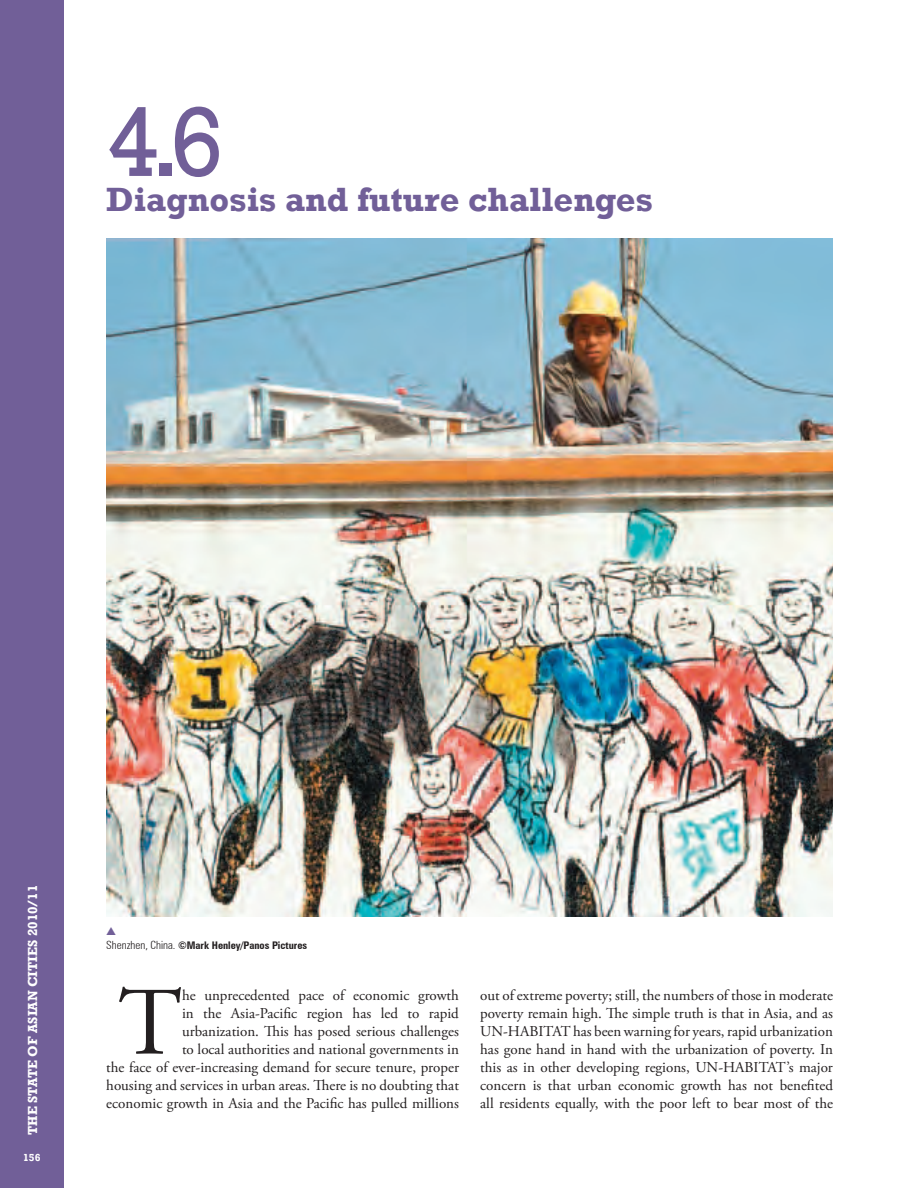
<style>
.page{position:relative;width:918px;height:1188px;background:#fff}
.page>*{position:absolute;margin:0;border:0;box-sizing:border-box;transform-origin:0 0}
.t1{font:100.5px "Rockwell";color:#715f98}
.t2{font:96.45px "Adobe Garamond Pro";color:#231f20}
.t3{font:700 34.5px "Rockwell";color:#715f98}
.t4{font:15px/18px "Adobe Garamond Pro";color:#231f20;text-align:right}
.t5{font:700 13.5px "Rockwell";color:#fff}
.t6{font:700 condensed 10.5px "Zurich BT";color:#231f20}
.t7{font:700 10.5px "Rockwell";color:#fff}
.s1{font-weight:300;font-size:11.25px}
</style>
<div class="page">
<div style="left:0;top:0;width:64px;height:1188px;background:#715f98"></div>
<img style="left:106px;top:239px;width:727px;height:677px">
<h1 class="t1" style="left:106px;top:84px;width:120px">4.6</h1>
<h3 class="t3" style="left:106px;top:178px;width:548px">Diagnosis and future challenges</h3>
<p class="t5" style="left:24px;top:1135px;width:252px;rotate:-90deg">The State of ASIAN Cities 2010/11</p>
<p class="t7" style="left:23px;top:1151px;width:19px">156</p>
<p class="t6" style="left:106px;top:939px;width:202px"><span class="s1">Shenzhen, China.</span> ©Mark Henley/Panos Pictures</p>
<h2 class="t2" style="left:118px;top:965px;width:65px">T</h2>
<p class="t4" style="left:106px;top:986px;width:354px">he unprecedented pace of economic growth<br>in the Asia-Pacific region has led to rapid urbanization. This has posed serious challenges<br>to local authorities and national governments in<br>the face of ever-increasing demand for secure tenure, proper housing and services in urban areas. There is no doubting that economic growth in Asia and the Pacific has pulled millions</p>
<p class="t4" style="left:480px;top:986px;width:354px;text-align:justify">out of extreme poverty; still, the numbers of those in moderate poverty remain high. The simple truth is that in Asia, and as UN-HABITAT has been warning for years, rapid urbanization has gone hand in hand with the urbanization of poverty. In this as in other developing regions, UN-HABITAT’s major concern is that urban economic growth has not benefited all residents equally, with the poor left to bear most of the</p>
</div>
